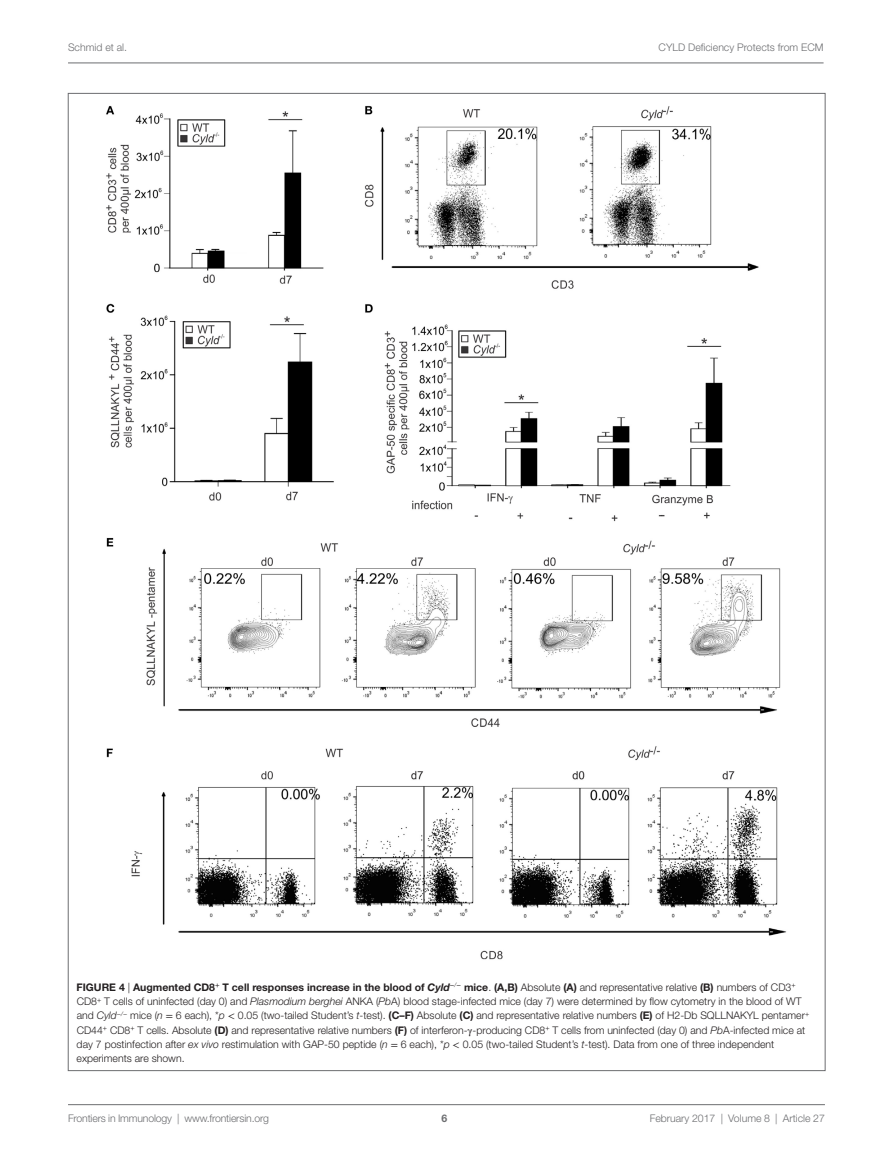
<style>
.page{position:relative;width:893px;height:1170px;background:#fff}
.page>*{position:absolute;margin:0;border:0;box-sizing:border-box;transform-origin:0 0}
.t1{font:300 10.5px/14.2px "Helvetica Neue LT Std";color:#231f20}
.t2{font:300 10.5px "Helvetica Neue LT Std";color:#6c6d70}
.t3{font:700 10.5px "Helvetica Neue LT Std";color:#6c6d70}
.s1{font-weight:700}
.s2{font-weight:700;font-style:italic}
.s3{font-style:italic}
.s4{font-family:"STIX General";font-weight:400}
</style>
<div class="page">
<img style="left:106px;top:105px;width:681px;height:855px">
<hr style="left:68px;top:63px;width:756px;height:1px;background:#6c6d70">
<hr style="left:68px;top:1104px;width:757px;height:1px;background:#6c6d70">
<p class="t2" style="left:68px;top:41px;width:61px">Schmid et al.</p>
<p class="t2" style="left:659px;top:41px;width:166px">CYLD Deficiency Protects from ECM</p>
<p class="t1" style="left:77px;top:979px;width:734px"><span class="s1">Figure 4</span> | <span class="s1">Augmented CD8</span><sup>+</sup> <span class="s1">T cell responses increase in the blood of</span> <span class="s2">Cyld</span><sup>−</sup><sup>/</sup><sup>−</sup> <span class="s1">mice</span>. <span class="s1">(A,B)</span> Absolute <span class="s1">(A)</span> and representative relative <span class="s1">(B)</span> numbers of CD3<sup>+ </sup>CD8<sup>+</sup> T cells of uninfected (day 0) and <span class="s3">Plasmodium berghei</span> ANKA (<span class="s3">Pb</span>A) blood stage-infected mice (day 7) were determined by flow cytometry in the blood of WT and <span class="s3">Cyld</span><sup>−</sup><sup>/</sup><sup>−</sup> mice (<span class="s3">n</span> <span class="s4">=</span> 6 each), *<span class="s3">p</span> <span class="s4">&lt;</span> 0.05 (two-tailed Student’s <span class="s3">t</span>-test). <span class="s1">(C–F)</span> Absolute <span class="s1">(C)</span> and representative relative numbers <span class="s1">(E)</span> of H2-Db SQLLNAKYL pentamer<sup>+ </sup>CD44<sup>+</sup> CD8<sup>+</sup> T cells. Absolute <span class="s1">(D)</span> and representative relative numbers <span class="s1">(F)</span> of interferon-<span class="s4">γ</span>-producing CD8<sup>+</sup> T cells from uninfected (day 0) and <span class="s3">Pb</span>A-infected mice at day 7 postinfection after <span class="s3">ex vivo</span> restimulation with GAP-50 peptide (<span class="s3">n</span> <span class="s4">=</span> 6 each), *<span class="s3">p</span> <span class="s4">&lt;</span> 0.05 (two-tailed Student’s <span class="s3">t</span>-test). Data from one of three independent experiments are shown.</p>
<p class="t2" style="left:68px;top:1111px;width:203px">Frontiers in Immunology | www.frontiersin.org</p>
<p class="t2" style="left:650px;top:1111px;width:177px">February 2017 | Volume 8 | Article 27</p>
<p class="t3" style="left:441px;top:1111px;width:7px">6</p>
</div>
